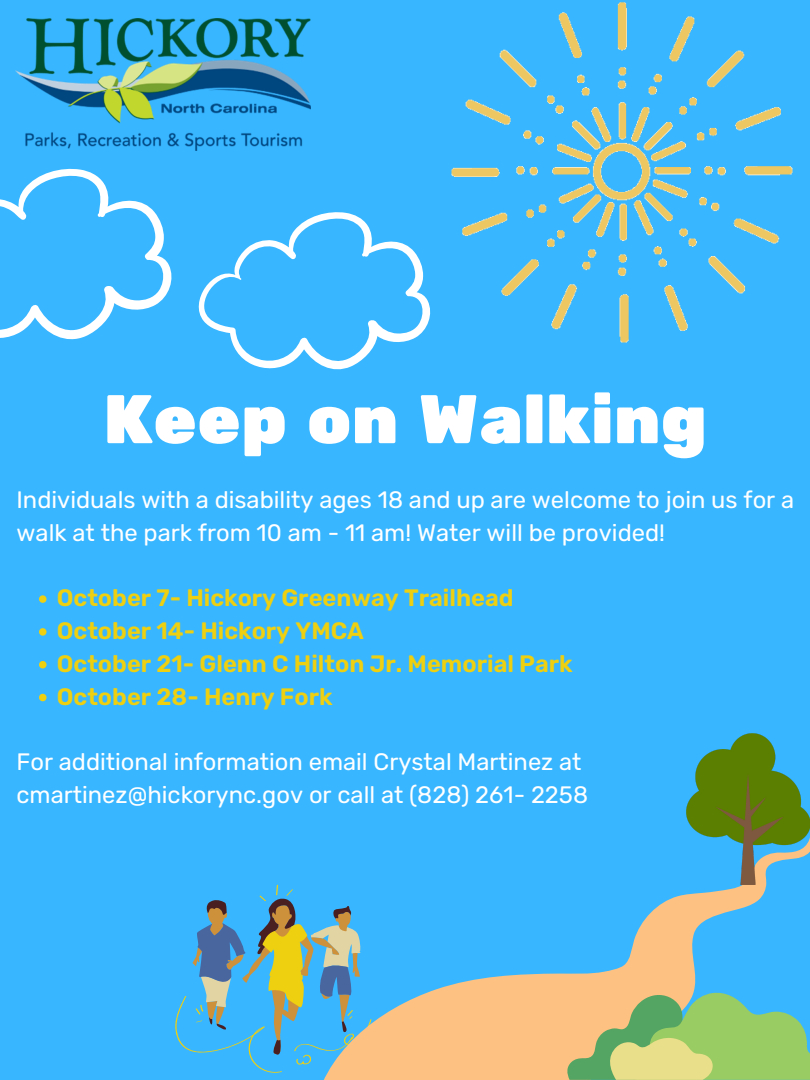
<style>
.page{position:relative;width:810px;height:1080px;background:#38b6ff}
.page>*{position:absolute;margin:0;border:0;box-sizing:border-box;transform-origin:0 0}
.t1{font:68.62px "Rubik One";color:#fff}
.t2{font:23.75px/32.8px "Rubik";color:#fff}
.t3{font:600 23.75px "Rubik";color:#efd010}
</style>
<div class="page">
<img style="left:451px;top:2px;width:342px;height:341px">
<svg style="left:0;top:168px;width:172px;height:172px"></svg>
<svg style="left:198px;top:212px;width:233px;height:158px"></svg>
<img style="left:16px;top:18px;width:295px;height:132px">
<svg style="left:39px;top:595px;width:8px;height:8px"></svg>
<svg style="left:39px;top:628px;width:8px;height:8px"></svg>
<svg style="left:39px;top:661px;width:8px;height:7px"></svg>
<svg style="left:39px;top:694px;width:8px;height:7px"></svg>
<svg style="left:175px;top:885px;width:136px;height:188px"></svg>
<svg style="left:311px;top:885px;width:456px;height:195px"></svg>
<svg style="left:566px;top:991px;width:244px;height:89px;background:#a3c47d"></svg>
<img style="left:686px;top:733px;width:124px;height:152px">
<p class="t1" style="left:103px;top:379px;width:606px">Keep on Walking</p>
<p class="t2" style="left:17px;top:483px;width:779px">Individuals with a disability ages 18 and up are welcome to join us for a walk at the park from 10 am - 11 am! Water will be provided!</p>
<p class="t3" style="left:57px;top:584px;width:458px">October 7- Hickory Greenway Trailhead</p>
<p class="t3" style="left:57px;top:617px;width:309px">October 14- Hickory YMCA</p>
<p class="t3" style="left:57px;top:650px;width:517px">October 21- Glenn C Hilton Jr. Memorial Park</p>
<p class="t3" style="left:57px;top:682px;width:277px">October 28- Henry Fork</p>
<p class="t2" style="left:17px;top:746px;width:573px">For additional information email Crystal Martinez at cmartinez@hickorync.gov or call at (828) 261- 2258</p>
</div>
